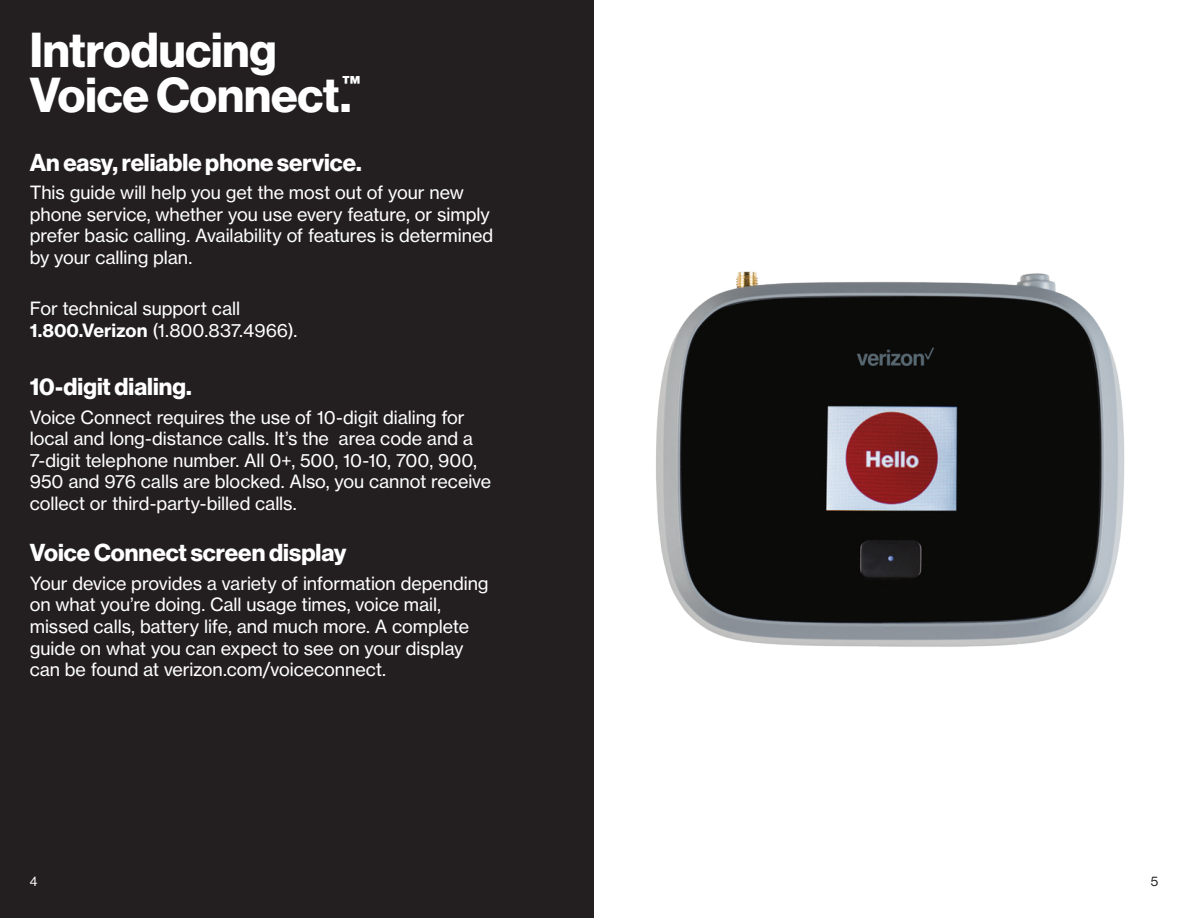
<style>
.page{position:relative;width:1188px;height:918px;background:#fff}
.page>*{position:absolute;margin:0;border:0;box-sizing:border-box;transform-origin:0 0}
.t1{font:48px/45.6px "N Haas Grotesk DS Std 75 Bd";color:#fff}
.t2{font:24px "N Haas Grotesk DS Std 75 Bd";color:#fff}
.t3{font:18px/21.6px "N Haas Grotesk TX Std 55 Rg";letter-spacing:-.005em;color:#fff}
.t4{font:13.5px "N Haas Grotesk DS Std 55 Rg";color:#fff}
.t5{font:13.5px "N Haas Grotesk DS Std 55 Rg";color:#231f20}
.s1{font-family:"N Haas Grotesk TX Std 75 Bd"}
</style>
<div class="page">
<div style="left:0;top:0;width:594px;height:918px;background:#231f20"></div>
<img style="left:656px;top:271px;width:469px;height:376px">
<p class="t1" style="left:30px;top:28px;width:333px">Introducing<br>Voice Connect.<sup>™</sup></p>
<p class="t2" style="left:30px;top:148px;width:334px">An easy, reliable phone service.</p>
<p class="t3" style="left:30px;top:182px;width:465px">This guide will help you get the most out of your new phone service, whether you use every feature, or simply prefer basic calling. Availability of features is determined by your calling plan.</p>
<p class="t3" style="left:30px;top:298px;width:269px">For technical support call<br><span class="s1">1.800.Verizon</span> (1.800.837.4966).</p>
<p class="t2" style="left:30px;top:373px;width:164px">10-digit dialing.</p>
<p class="t3" style="left:30px;top:406px;width:463px">Voice Connect requires the use of 10-digit dialing for local and long-distance calls. It’s the area code and a 7-digit telephone number. All 0+, 500, 10-10, 700, 900, 950 and 976 calls are blocked. Also, you cannot receive collect or third-party-billed calls.</p>
<p class="t2" style="left:30px;top:539px;width:318px">Voice Connect screen display</p>
<p class="t3" style="left:30px;top:572px;width:460px">Your device provides a variety of information depending on what you’re doing. Call usage times, voice mail, missed calls, battery life, and much more. A complete guide on what you can expect to see on your display can be found at verizon.com/voiceconnect.</p>
<p class="t4" style="left:30px;top:874px;width:9px">4</p>
<p class="t5" style="left:1151px;top:874px;width:9px">5</p>
</div>
